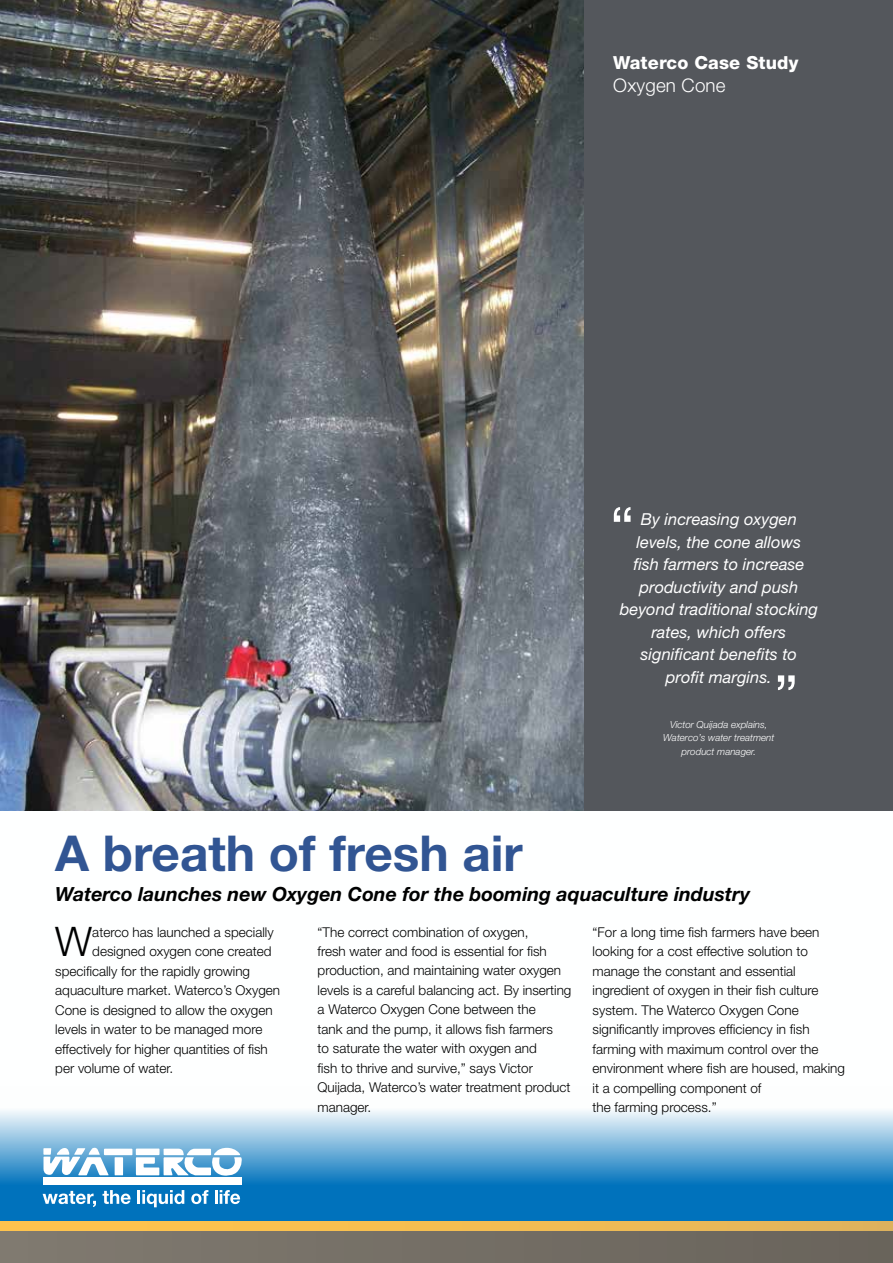
<style>
.page{position:relative;width:893px;height:1263px;background:#fff}
.page>*{position:absolute;margin:0;border:0;box-sizing:border-box;transform-origin:0 0}
.t1{font:700 49.5px "Helvetica Neue";color:#315593}
.t2{font:300 40.8px "Helvetica Neue";color:#000}
.t3{font:italic 700 19.5px "Helvetica Neue";color:#000}
.t4{font:300 18.75px "Helvetica Neue";letter-spacing:.01em;color:#fff}
.t5{font:800 18px "Helvetica Neue";letter-spacing:.01em;color:#fff}
.t6{font:italic 16.5px/22.5px "Helvetica Neue";color:#fff;text-align:center}
.t7{font:300 13.5px/19.5px "Helvetica Neue";color:#000}
.t8{font:italic 300 9.75px/13.5px "Helvetica Neue";color:#fff;text-align:center}
</style>
<div class="page">
<svg style="left:0;top:1110px;width:893px;height:111px;background:#57a2d2"></svg>
<div style="left:0;top:1225px;width:893px;height:38px;background:#746e65"></div>
<svg style="left:0;top:1221px;width:893px;height:9px;background:#f2bc52"></svg>
<svg style="left:43px;top:1147px;width:199px;height:29px"></svg>
<div style="left:43px;top:1177px;width:198px;height:8px;background:#fff"></div>
<svg style="left:43px;top:1191px;width:53px;height:16px"></svg>
<svg style="left:103px;top:1190px;width:28px;height:14px"></svg>
<hr style="left:137px;top:1190px;width:3px;height:14px;background:#fff">
<svg style="left:142px;top:1190px;width:42px;height:17px"></svg>
<svg style="left:191px;top:1190px;width:17px;height:14px"></svg>
<svg style="left:215px;top:1190px;width:25px;height:14px"></svg>
<img style="left:0;top:0;width:584px;height:810px">
<div style="left:584px;top:0;width:309px;height:810px;background:#54575c"></div>
<svg style="left:614px;top:507px;width:17px;height:15px"></svg>
<svg style="left:778px;top:675px;width:17px;height:15px"></svg>
<h3 class="t5" style="left:613px;top:52px;width:187px">Waterco Case Study</h3>
<h3 class="t4" style="left:613px;top:73px;width:114px">Oxygen Cone</h3>
<p class="t6" style="left:620px;top:508px;width:200px">By increasing oxygen levels, the cone allows<br>fish farmers to increase productivity and push beyond traditional stocking rates, which offers significant benefits to profit margins.</p>
<h1 class="t1" style="left:55px;top:823px;width:469px">A breath of fresh air</h1>
<p class="t8" style="left:663px;top:717px;width:113px">Victor Quijada explains,<br>Waterco’s water treatment product manager.</p>
<h3 class="t3" style="left:55px;top:882px;width:696px">Waterco launches new Oxygen Cone for the booming aquaculture industry</h3>
<h2 class="t2" style="left:55px;top:917px;width:39px">W</h2>
<p class="t7" style="left:92px;top:922px;width:183px">aterco has launched a specially</p>
<p class="t7" style="left:92px;top:941px;width:181px">designed oxygen cone created</p>
<p class="t7" style="left:55px;top:961px;width:196px">specifically for the rapidly growing</p>
<p class="t7" style="left:55px;top:980px;width:226px">aquaculture market. Waterco’s Oxygen</p>
<p class="t7" style="left:55px;top:1000px;width:219px">Cone is designed to allow the oxygen</p>
<p class="t7" style="left:55px;top:1019px;width:209px">levels in water to be managed more</p>
<p class="t7" style="left:55px;top:1039px;width:214px">effectively for higher quantities of fish</p>
<p class="t7" style="left:55px;top:1058px;width:119px">per volume of water.</p>
<p class="t7" style="left:318px;top:922px;width:255px">“The correct combination of oxygen,<br>fresh water and food is essential for fish production, and maintaining water oxygen levels is a careful balancing act. By inserting a Waterco Oxygen Cone between the<br>tank and the pump, it allows fish farmers<br>to saturate the water with oxygen and<br>fish to thrive and survive,” says Victor Quijada, Waterco’s water treatment product manager.</p>
<p class="t7" style="left:593px;top:922px;width:254px">“For a long time fish farmers have been looking for a cost effective solution to manage the constant and essential ingredient of oxygen in their fish culture system. The Waterco Oxygen Cone significantly improves efficiency in fish farming with maximum control over the environment where fish are housed, making it a compelling component of<br>the farming process.”</p>
</div>
